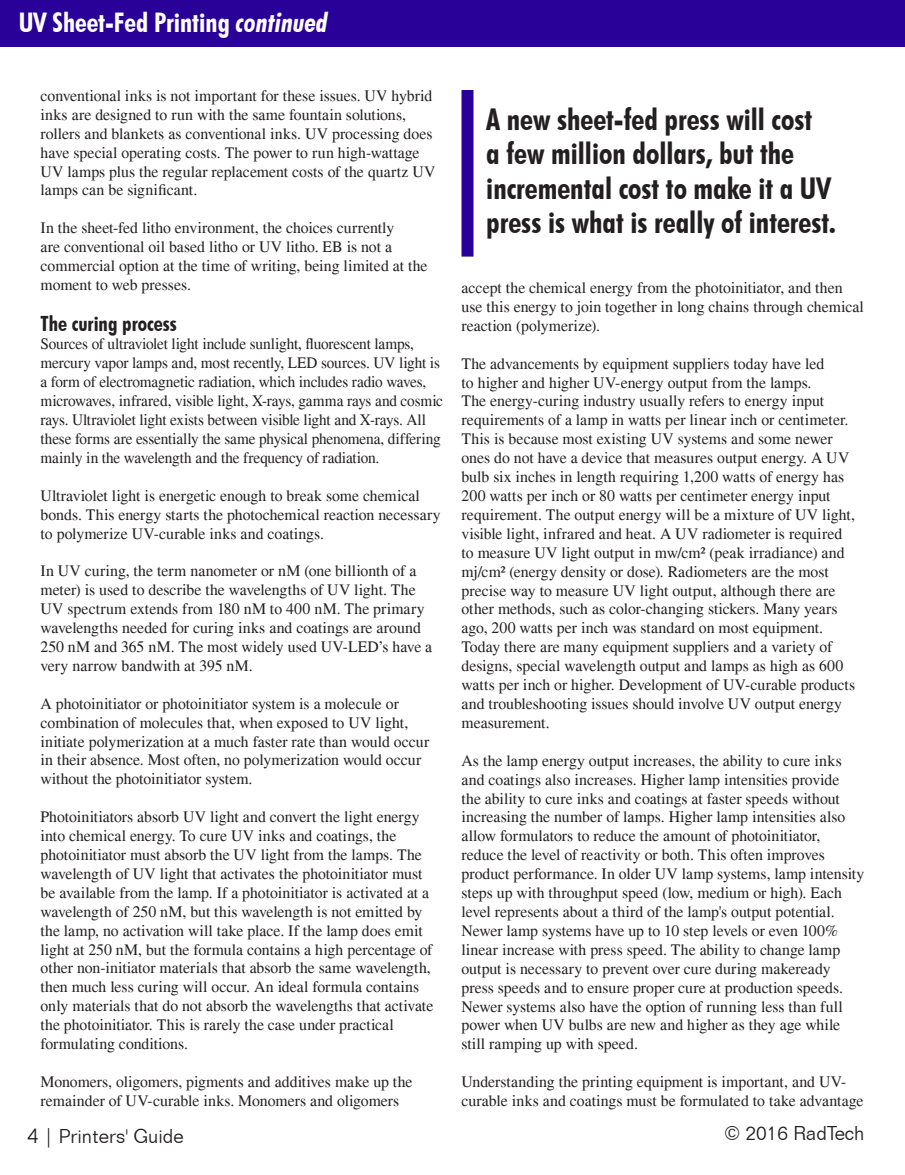
<style>
.page{position:relative;width:905px;height:1175px;background:#fff}
.page>*{position:absolute;margin:0;border:0;box-sizing:border-box;transform-origin:0 0}
.Main_headline_2{font:700 condensed 30px/34.5px "Futura BT";color:#231f20}
.Main_headline_2-2{font:700 condensed 27px "Futura BT";color:#fff}
.t1{font:700 condensed 21px "Futura BT";color:#231f20}
.t2{font:300 19.5px "Folio BT";color:#231f20}
.Body_copy{font:15.75px/18.9px "Times";color:#231f20}
.s1{font-style:italic}
.s2{font-size:21px}
</style>
<div class="page">
<div style="left:0;top:0;width:904px;height:47px;background:#290098"></div>
<div style="left:461px;top:90px;width:12px;height:166px;background:#290098"></div>
<p class="Main_headline_2-2" style="left:19px;top:6px;width:311px">UV Sheet-Fed Printing <span class="s1">continued</span></p>
<p class="Body_copy" style="left:40px;top:86px;width:396px">conventional inks is not important for these issues. UV hybrid inks are designed to run with the same fountain solutions, rollers and blankets as conventional inks. UV processing does have special operating costs. The power to run high-wattage UV lamps plus the regular replacement costs of the quartz UV lamps can be significant.</p>
<p class="Body_copy" style="left:40px;top:218px;width:388px">In the sheet-fed litho environment, the choices currently<br>are conventional oil based litho or UV litho. EB is not a commercial option at the time of writing, being limited at the moment to web presses.</p>
<p class="t1" style="left:40px;top:310px;width:138px">The curing process</p>
<p class="Body_copy" style="left:40px;top:334px;width:404px">Sources of ultraviolet light include sunlight, fluorescent lamps, mercury vapor lamps and, most recently, LED sources. UV light is a form of electromagnetic radiation, which includes radio waves, microwaves, infrared, visible light, X-rays, gamma rays and cosmic rays. Ultraviolet light exists between visible light and X-rays. All these forms are essentially the same physical phenomena, differing mainly in the wavelength and the frequency of radiation.</p>
<p class="Body_copy" style="left:40px;top:486px;width:401px">Ultraviolet light is energetic enough to break some chemical bonds. This energy starts the photochemical reaction necessary to polymerize UV-curable inks and coatings.</p>
<p class="Body_copy" style="left:40px;top:561px;width:393px">In UV curing, the term nanometer or nM (one billionth of a meter) is used to describe the wavelengths of UV light. The UV spectrum extends from 180 nM to 400 nM. The primary wavelengths needed for curing inks and coatings are around 250 nM and 365 nM. The most widely used UV-LED’s have a very narrow bandwith at 395 nM.</p>
<p class="Body_copy" style="left:40px;top:694px;width:390px">A photoinitiator or photoinitiator system is a molecule or combination of molecules that, when exposed to UV light, initiate polymerization at a much faster rate than would occur in their absence. Most often, no polymerization would occur without the photoinitiator system.</p>
<p class="Body_copy" style="left:40px;top:807px;width:394px">Photoinitiators absorb UV light and convert the light energy into chemical energy. To cure UV inks and coatings, the photoinitiator must absorb the UV light from the lamps. The wavelength of UV light that activates the photoinitiator must be available from the lamp. If a photoinitiator is activated at a wavelength of 250 nM, but this wavelength is not emitted by the lamp, no activation will take place. If the lamp does emit light at 250 nM, but the formula contains a high percentage of other non-initiator materials that absorb the same wavelength, then much less curing will occur. An ideal formula contains only materials that do not absorb the wavelengths that activate the photoinitiator. This is rarely the case under practical formulating conditions.</p>
<p class="Body_copy" style="left:40px;top:1072px;width:373px">Monomers, oligomers, pigments and additives make up the remainder of UV-curable inks. Monomers and oligomers</p>
<p class="Main_headline_2" style="left:486px;top:102px;width:351px">A new sheet-fed press will cost<br>a few million dollars, but the incremental cost to make it a UV press is what is really of interest.</p>
<p class="Body_copy" style="left:461px;top:278px;width:404px">accept the chemical energy from the photoinitiator, and then use this energy to join together in long chains through chemical reaction (polymerize).</p>
<p class="Body_copy" style="left:461px;top:354px;width:395px">The advancements by equipment suppliers today have led<br>to higher and higher UV-energy output from the lamps.<br>The energy-curing industry usually refers to energy input requirements of a lamp in watts per linear inch or centimeter.<br>This is because most existing UV systems and some newer ones do not have a device that measures output energy. A UV bulb six inches in length requiring 1,200 watts of energy has 200 watts per inch or 80 watts per centimeter energy input requirement. The output energy will be a mixture of UV light, visible light, infrared and heat. A UV radiometer is required to measure UV light output in mw/cm² (peak irradiance) and mj/cm² (energy density or dose). Radiometers are the most precise way to measure UV light output, although there are other methods, such as color-changing stickers. Many years ago, 200 watts per inch was standard on most equipment.<br>Today there are many equipment suppliers and a variety of designs, special wavelength output and lamps as high as 600 watts per inch or higher. Development of UV-curable products and troubleshooting issues should involve UV output energy measurement.</p>
<p class="Body_copy" style="left:461px;top:751px;width:404px">As the lamp energy output increases, the ability to cure inks and coatings also increases. Higher lamp intensities provide<br>the ability to cure inks and coatings at faster speeds without increasing the number of lamps. Higher lamp intensities also allow formulators to reduce the amount of photoinitiator, reduce the level of reactivity or both. This often improves product performance. In older UV lamp systems, lamp intensity steps up with throughput speed (low, medium or high). Each level represents about a third of the lamp's output potential.<br>Newer lamp systems have up to 10 step levels or even 100% linear increase with press speed. The ability to change lamp output is necessary to prevent over cure during makeready press speeds and to ensure proper cure at production speeds.<br>Newer systems also have the option of running less than full power when UV bulbs are new and higher as they age while still ramping up with speed.</p>
<p class="Body_copy" style="left:461px;top:1072px;width:403px">Understanding the printing equipment is important, and UV&shy;curable inks and coatings must be formulated to take advantage</p>
<p class="t2" style="left:27px;top:1123px;width:158px"><span class="s2">4</span> | Printers' Guide</p>
<p class="t2" style="left:724px;top:1121px;width:142px">© 2016 RadTech</p>
</div>
